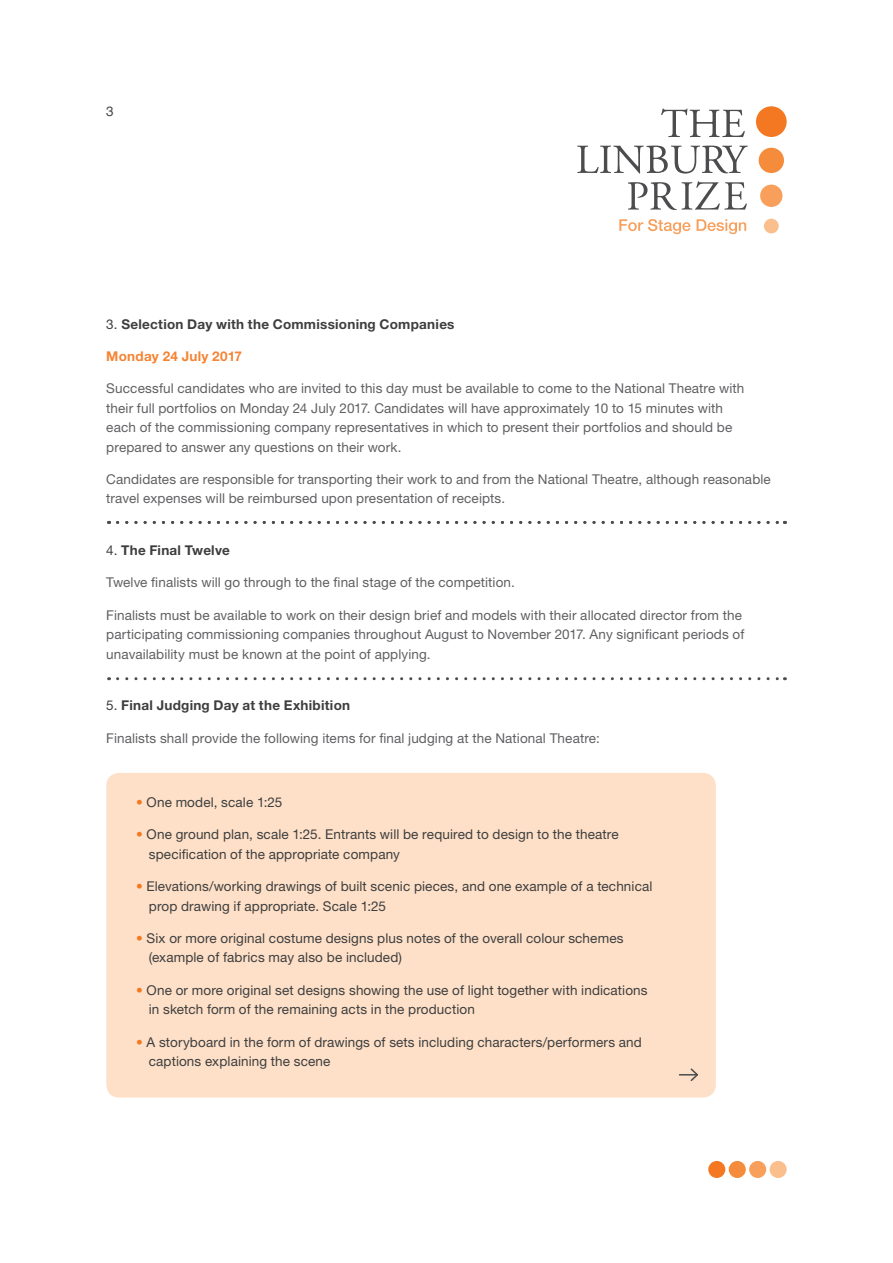
<style>
.page{position:relative;width:893px;height:1263px;background:#fff}
.page>*{position:absolute;margin:0;border:0;box-sizing:border-box;transform-origin:0 0}
.t1{font:13.5px/19.5px "Helvetica Neue LT Std";letter-spacing:.01em;color:#606063}
.t2{font:13.5px/19.5px "Helvetica Neue LT Std";letter-spacing:.01em;color:#3e3e3f}
.t3{font:700 13.5px "Helvetica Neue LT Std";letter-spacing:.02em;color:#3e3e3f}
.t4{font:700 13.5px "Helvetica Neue LT Std";letter-spacing:.015em;color:#f58433}
.t5{font:13.5px "Helvetica";color:#4b4c4d}
.s1{font-weight:400}
.s2{color:#f47822}
</style>
<div class="page">
<div style="left:749px;top:1161px;width:17px;height:17px;background:#f89f5b;border-radius:50%"></div>
<div style="left:729px;top:1161px;width:17px;height:17px;background:#f58c3c;border-radius:50%"></div>
<div style="left:770px;top:1161px;width:17px;height:17px;background:#fbbf8e;border-radius:50%"></div>
<div style="left:708px;top:1161px;width:17px;height:17px;background:#f47822;border-radius:50%"></div>
<svg style="left:661px;top:108px;width:84px;height:29px"></svg>
<div style="left:756px;top:106px;width:31px;height:31px;background:#f47822;border-radius:50%"></div>
<div style="left:759px;top:148px;width:25px;height:25px;background:#f58c3c;border-radius:50%"></div>
<div style="left:760px;top:185px;width:22px;height:22px;background:#f89f5b;border-radius:50%"></div>
<div style="left:764px;top:219px;width:15px;height:14px;background:#fbbf8e;border-radius:50%"></div>
<svg style="left:619px;top:219px;width:71px;height:15px"></svg>
<svg style="left:697px;top:219px;width:49px;height:15px"></svg>
<svg style="left:577px;top:146px;width:171px;height:28px"></svg>
<svg style="left:628px;top:181px;width:119px;height:29px"></svg>
<div style="left:106px;top:773px;width:610px;height:324px;background:#fde0c7;border-radius:13px"></div>
<svg style="left:679px;top:1068px;width:19px;height:13px"></svg>
<svg style="left:118px;top:677px;width:667px;height:3px"></svg>
<svg style="left:118px;top:521px;width:667px;height:3px"></svg>
<p class="t5" style="left:106px;top:101px;width:9px">3</p>
<p class="t3" style="left:106px;top:315px;width:350px"><span class="s1">3.</span> Selection Day with the Commissioning Companies</p>
<p class="t4" style="left:106px;top:348px;width:137px">Monday 24 July 2017</p>
<p class="t1" style="left:106px;top:378px;width:639px">Successful candidates who are invited to this day must be available to come to the National Theatre with their full portfolios on Monday 24 July 2017. Candidates will have approximately 10 to 15 minutes with each of the commissioning company representatives in which to present their portfolios and should be prepared to answer any questions on their work.</p>
<p class="t1" style="left:106px;top:469px;width:666px">Candidates are responsible for transporting their work to and from the National Theatre, although reasonable travel expenses will be reimbursed upon presentation of receipts.</p>
<p class="t3" style="left:106px;top:542px;width:125px"><span class="s1">4.</span> The Final Twelve</p>
<p class="t1" style="left:106px;top:573px;width:410px">Twelve finalists will go through to the final stage of the competition.</p>
<p class="t1" style="left:106px;top:605px;width:640px">Finalists must be available to work on their design brief and models with their allocated director from the participating commissioning companies throughout August to November 2017. Any significant periods of unavailability must be known at the point of applying.</p>
<p class="t3" style="left:106px;top:697px;width:245px"><span class="s1">5.</span> Final Judging Day at the Exhibition</p>
<p class="t1" style="left:106px;top:728px;width:495px">Finalists shall provide the following items for final judging at the National Theatre:</p>
<p class="t2" style="left:136px;top:792px;width:148px"><span class="s2">•</span> One model, scale 1:25</p>
<p class="t2" style="left:149px;top:825px;width:471px;text-indent:-13px"><span class="s2">•</span> One ground plan, scale 1:25. Entrants will be required to design to the theatre specification of the appropriate company</p>
<p class="t2" style="left:149px;top:876px;width:505px;text-indent:-13px"><span class="s2">•</span> Elevations/working drawings of built scenic pieces, and one example of a technical prop drawing if appropriate. Scale 1:25</p>
<p class="t2" style="left:149px;top:928px;width:476px;text-indent:-13px"><span class="s2">•</span> Six or more original costume designs plus notes of the overall colour schemes (example of fabrics may also be included)</p>
<p class="t2" style="left:149px;top:980px;width:500px;text-indent:-13px"><span class="s2">•</span> One or more original set designs showing the use of light together with indications in sketch form of the remaining acts in the production</p>
<p class="t2" style="left:149px;top:1032px;width:495px;text-indent:-13px"><span class="s2">•</span> A storyboard in the form of drawings of sets including characters/performers and captions explaining the scene</p>
</div>
